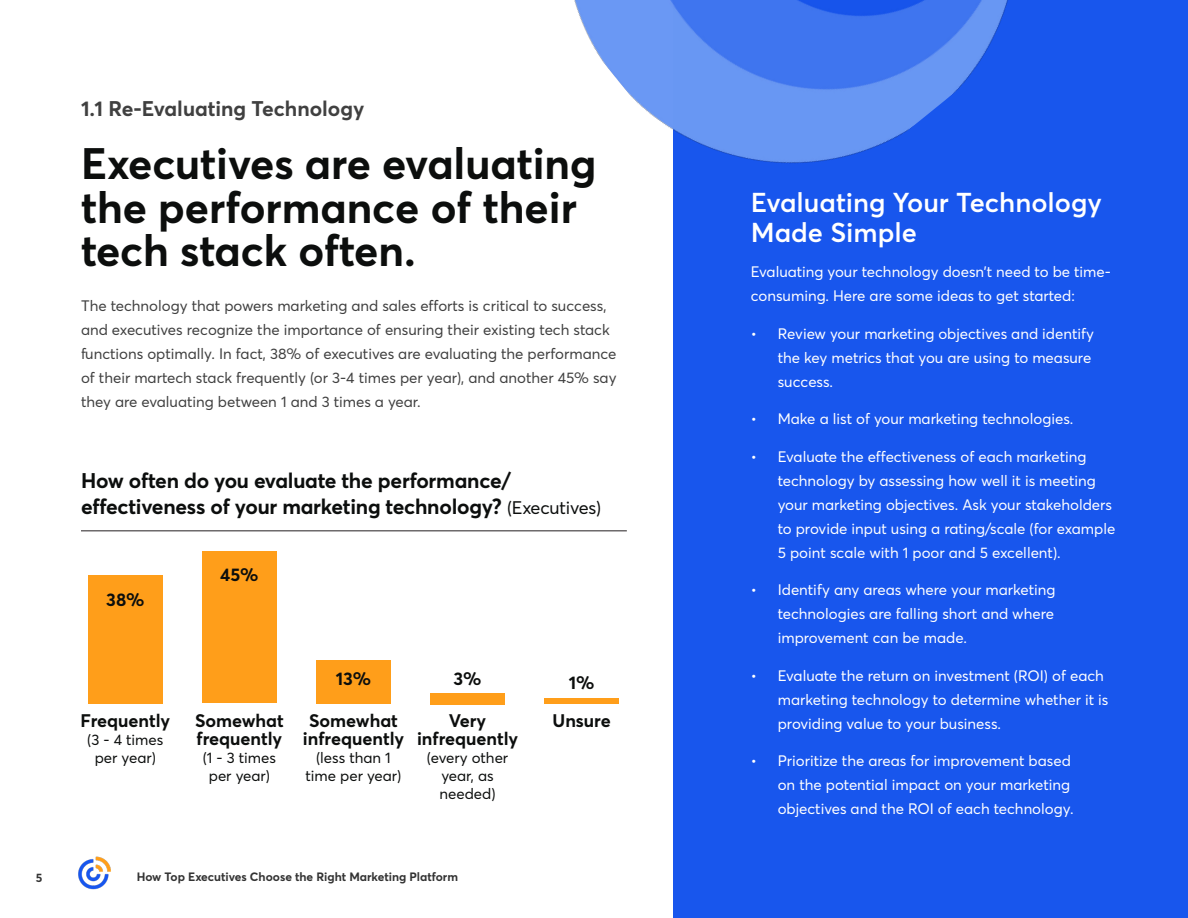
<style>
.page{position:relative;width:1188px;height:918px;background:#fff}
.page>*{position:absolute;margin:0;border:0;box-sizing:border-box;transform-origin:0 0}
.headlines{font:700 43.5px/43.5px "CT Sans";color:#0c0e0d}
.large_callout{font:600 27px/30px "CT Sans";color:#fff}
.label_heading{font:700 21px/25.5px "CT Sans";letter-spacing:-.01em;color:#0c0e0d}
.section_label{font:700 21px "CT Sans";color:#404040}
.Table_Label{font:700 18px/18px "CT Sans";color:#0c0e0d;text-align:center}
.small_table_label_nu{font:700 18px "CT Sans";color:#0c0e0d}
.Body_Copy{font:15px/24px "CT Sans";color:#fff}
.Body_Copy-2{font:15px/24px "CT Sans";color:#404040}
.Table_Label-2{font:15px/18px "CT Sans";color:#0c0e0d;text-align:center}
.t1{font:700 12px "CT Sans";color:#333}
.s1{font-weight:400;font-size:18px}
</style>
<div class="page">
<img style="left:78px;top:856px;width:33px;height:34px">
<div style="left:674px;top:0;width:514px;height:917px;background:#1856ed"></div>
<hr style="left:81px;top:530px;width:546px;height:1px;background:#231f20">
<div style="left:88px;top:575px;width:75px;height:129px;background:#ff9e1a"></div>
<div style="left:202px;top:552px;width:75px;height:151px;background:#ff9e1a"></div>
<div style="left:316px;top:660px;width:75px;height:44px;background:#ff9e1a"></div>
<div style="left:430px;top:693px;width:75px;height:12px;background:#ff9e1a"></div>
<div style="left:544px;top:698px;width:75px;height:6px;background:#ff9e1a"></div>
<img style="left:574px;top:0;width:434px;height:252px">
<p class="section_label" style="left:81px;top:93px;width:285px">1.1 Re-Evaluating Technology</p>
<p class="headlines" style="left:81px;top:140px;width:517px">Executives are evaluating the performance of their tech stack often.</p>
<p class="Body_Copy-2" style="left:81px;top:293px;width:537px">The technology that powers marketing and sales efforts is critical to success, and executives recognize the importance of ensuring their existing tech stack functions optimally. In fact, 38% of executives are evaluating the performance of their martech stack frequently (or 3-4 times per year), and another 45% say they are evaluating between 1 and 3 times a year.</p>
<p class="label_heading" style="left:81px;top:467px;width:522px">How often do you evaluate the performance/ effectiveness of your marketing technology? <span class="s1">(Executives)</span></p>
<p class="small_table_label_nu" style="left:106px;top:587px;width:40px">38%</p>
<p class="small_table_label_nu" style="left:220px;top:562px;width:40px">45%</p>
<p class="Table_Label" style="left:81px;top:711px;width:91px">Frequently</p>
<p class="Table_Label-2" style="left:87px;top:730px;width:78px">(3 - 4 times per year)</p>
<p class="Table_Label" style="left:195px;top:711px;width:90px;text-align:left">Somewhat frequently</p>
<p class="Table_Label-2" style="left:203px;top:748px;width:75px">(1 - 3 times per year)</p>
<p class="small_table_label_nu" style="left:336px;top:666px;width:37px">13%</p>
<p class="Table_Label" style="left:303px;top:711px;width:103px">Somewhat infrequently</p>
<p class="Table_Label-2" style="left:306px;top:748px;width:97px">(less than 1 time per year)</p>
<p class="small_table_label_nu" style="left:454px;top:666px;width:29px">3%</p>
<p class="small_table_label_nu" style="left:569px;top:670px;width:27px">1%</p>
<p class="Table_Label" style="left:553px;top:711px;width:60px">Unsure</p>
<p class="Table_Label" style="left:417px;top:711px;width:103px">Very infrequently</p>
<p class="Table_Label-2" style="left:427px;top:748px;width:83px">(every other year, as needed)</p>
<p class="t1" style="left:36px;top:869px;width:8px">5</p>
<p class="t1" style="left:137px;top:869px;width:323px">How Top Executives Choose the Right Marketing Platform</p>
<p class="large_callout" style="left:751px;top:186px;width:353px">Evaluating Your Technology<br>Made Simple</p>
<p class="Body_Copy" style="left:751px;top:259px;width:362px">Evaluating your technology doesn’t need to be time&shy;consuming. Here are some ideas to get started:</p>
<p class="Body_Copy" style="left:778px;top:321px;width:318px;text-indent:-27px">• Review your marketing objectives and identify the key metrics that you are using to measure success.</p>
<p class="Body_Copy" style="left:751px;top:406px;width:324px">• Make a list of your marketing technologies.</p>
<p class="Body_Copy" style="left:778px;top:444px;width:339px;text-indent:-27px">• Evaluate the effectiveness of each marketing technology by assessing how well it is meeting your marketing objectives. Ask your stakeholders to provide input using a rating/scale (for example 5 point scale with 1 poor and 5 excellent).</p>
<p class="Body_Copy" style="left:778px;top:577px;width:279px;text-align:justify;text-indent:-27px">• Identify any areas where your marketing technologies are falling short and where improvement can be made.</p>
<p class="Body_Copy" style="left:778px;top:663px;width:332px;text-indent:-27px">• Evaluate the return on investment (ROI) of each marketing technology to determine whether it is providing value to your business.</p>
<p class="Body_Copy" style="left:778px;top:748px;width:297px;text-indent:-27px">• Prioritize the areas for improvement based on the potential impact on your marketing objectives and the ROI of each technology.</p>
</div>
